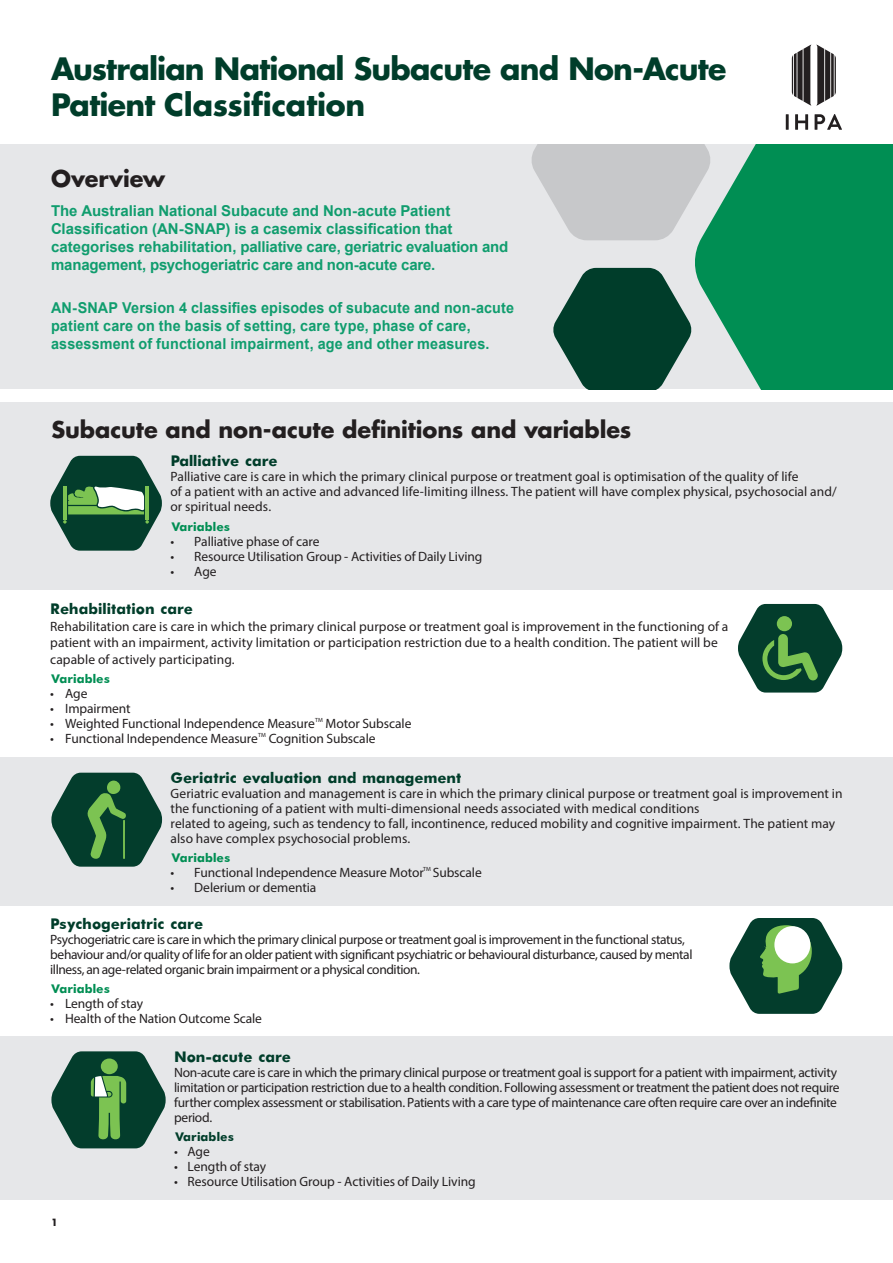
<style>
.page{position:relative;width:893px;height:1263px;background:#fff}
.page>*{position:absolute;margin:0;border:0;box-sizing:border-box;transform-origin:0 0}
.t1{font:700 30px/36px "Futura Std";letter-spacing:-.025em;color:#003d2a}
.t2{font:700 22.5px "Futura Std";letter-spacing:-.005em;color:#231f20}
.t3{font:700 16.5px "Futura";letter-spacing:-.005em;color:#003d2a}
.t4{font:700 15px/18px "Arial";color:#109d6e}
.t5{font:700 15px/18px "Arial";color:#109d6e;scale:.96 1}
.t6{font:13.5px/15px "Myriad Pro";letter-spacing:-.005em;color:#231f20}
.t7{font:13.5px/15px "Myriad Pro";letter-spacing:-.025em;color:#231f20}
.t8{font:13.5px/15px "Myriad Pro";letter-spacing:-.03em;color:#231f20}
.t9{font:700 13.5px "Futura";letter-spacing:.005em;color:#008e53}
.t10{font:700 13.5px "Futura";letter-spacing:.005em;color:#003d2a}
.t11{font:700 9.75px "Futura Std";color:#231f20}
.t12{font:6px "Myriad Pro";color:#231f20}
</style>
<div class="page">
<div style="left:0;top:1036px;width:893px;height:164px;background:#e6e7e9"></div>
<div style="left:0;top:757px;width:893px;height:149px;background:#e6e7e9"></div>
<div style="left:0;top:402px;width:893px;height:187px;background:#e6e7e9"></div>
<div style="left:0;top:145px;width:893px;height:244px;background:#e6e7e9"></div>
<svg style="left:695px;top:145px;width:198px;height:244px;background:#1c9965"></svg>
<svg style="left:553px;top:268px;width:139px;height:121px"></svg>
<svg style="left:531px;top:145px;width:180px;height:95px"></svg>
<hr style="left:786px;top:114px;width:3px;height:16px;background:#231f20">
<svg style="left:795px;top:114px;width:13px;height:16px"></svg>
<svg style="left:815px;top:114px;width:27px;height:16px"></svg>
<svg style="left:792px;top:45px;width:44px;height:61px"></svg>
<svg style="left:50px;top:456px;width:112px;height:95px"></svg>
<svg style="left:729px;top:918px;width:113px;height:96px"></svg>
<div style="left:780px;top:932px;width:24px;height:25px;background:#fff;border-radius:50%"></div>
<div style="left:774px;top:926px;width:36px;height:37px;border:12px solid #fff;border-radius:50%"></div>
<svg style="left:738px;top:604px;width:104px;height:88px"></svg>
<svg style="left:51px;top:773px;width:111px;height:94px"></svg>
<svg style="left:51px;top:1051px;width:115px;height:97px"></svg>
<h1 class="t1" style="left:51px;top:50px;width:677px">Australian National Subacute and Non-Acute<br>Patient Classification</h1>
<h2 class="t2" style="left:51px;top:164px;width:116px">Overview</h2>
<p class="t4" style="left:51px;top:202px;width:459px">The Australian National Subacute and Non-acute Patient Classification (AN-SNAP) is a casemix classification that categorises rehabilitation, palliative care, geriatric evaluation and management, psychogeriatric care and non-acute care.</p>
<p class="t5" style="left:51px;top:299px;width:484px">AN-SNAP Version 4 classifies episodes of subacute and non-acute patient care on the basis of setting, care type, phase of care, assessment of functional impairment, age and other measures.</p>
<h2 class="t2" style="left:51px;top:414px;width:581px">Subacute and non-acute definitions and variables</h2>
<p class="t3" style="left:170px;top:453px;width:109px">Palliative care</p>
<p class="t6" style="left:170px;top:469px;width:668px">Palliative care is care in which the primary clinical purpose or treatment goal is optimisation of the quality of life<br>of a patient with an active and advanced life-limiting illness. The patient will have complex physical, psychosocial and/ or spiritual needs.</p>
<p class="t9" style="left:170px;top:520px;width:61px">Variables</p>
<p class="t6" style="left:170px;top:533px;width:151px">• Palliative phase of care</p>
<p class="t6" style="left:170px;top:548px;width:314px">• Resource Utilisation Group - Activities of Daily Living</p>
<p class="t6" style="left:170px;top:563px;width:48px">• Age</p>
<p class="t3" style="left:50px;top:601px;width:144px">Rehabilitation care</p>
<p class="t6" style="left:50px;top:618px;width:680px;line-height:16.5px">Rehabilitation care is care in which the primary clinical purpose or treatment goal is improvement in the functioning of a patient with an impairment, activity limitation or participation restriction due to a health condition. The patient will be capable of actively participating.</p>
<p class="t9" style="left:50px;top:672px;width:61px">Variables</p>
<p class="t6" style="left:50px;top:686px;width:39px">• Age</p>
<p class="t6" style="left:50px;top:701px;width:82px">• Impairment</p>
<p class="t6" style="left:50px;top:716px;width:266px">• Weighted Functional Independence Measure</p>
<p class="t12" style="left:315px;top:716px;width:9px">TM</p>
<p class="t6" style="left:326px;top:716px;width:87px">Motor Subscale</p>
<p class="t6" style="left:50px;top:731px;width:209px">• Functional Independence Measure</p>
<p class="t12" style="left:258px;top:731px;width:9px">TM</p>
<p class="t6" style="left:269px;top:731px;width:108px">Cognition Subscale</p>
<p class="t3" style="left:171px;top:770px;width:293px">Geriatric evaluation and management</p>
<p class="t6" style="left:171px;top:786px;width:673px">Geriatric evaluation and management is care in which the primary clinical purpose or treatment goal is improvement in the functioning of a patient with multi-dimensional needs associated with medical conditions<br>related to ageing, such as tendency to fall, incontinence, reduced mobility and cognitive impairment. The patient may also have complex psychosocial problems.</p>
<p class="t9" style="left:171px;top:851px;width:61px">Variables</p>
<p class="t6" style="left:171px;top:865px;width:255px">• Functional Independence Measure Motor</p>
<p class="t12" style="left:423px;top:866px;width:9px">TM</p>
<p class="t6" style="left:433px;top:865px;width:51px">Subscale</p>
<p class="t6" style="left:171px;top:880px;width:147px">• Delerium or dementia</p>
<p class="t3" style="left:50px;top:915px;width:154px">Psychogeriatric care</p>
<p class="t8" style="left:50px;top:931px;width:644px">Psychogeriatric care is care in which the primary clinical purpose or treatment goal is improvement in the functional status, behaviour and/or quality of life for an older patient with significant psychiatric or behavioural disturbance, caused by mental illness, an age-related organic brain impairment or a physical condition.</p>
<p class="t9" style="left:50px;top:982px;width:61px">Variables</p>
<p class="t6" style="left:50px;top:995px;width:95px">• Length of stay</p>
<p class="t6" style="left:50px;top:1010px;width:213px">• Health of the Nation Outcome Scale</p>
<p class="t3" style="left:174px;top:1048px;width:119px">Non-acute care</p>
<p class="t7" style="left:174px;top:1065px;width:667px">Non-acute care is care in which the primary clinical purpose or treatment goal is support for a patient with impairment, activity limitation or participation restriction due to a health condition. Following assessment or treatment the patient does not require further complex assessment or stabilisation. Patients with a care type of maintenance care often require care over an indefinite period.</p>
<p class="t10" style="left:174px;top:1130px;width:61px">Variables</p>
<p class="t6" style="left:174px;top:1144px;width:37px">• Age</p>
<p class="t6" style="left:174px;top:1159px;width:93px">• Length of stay</p>
<p class="t6" style="left:174px;top:1174px;width:303px">• Resource Utilisation Group - Activities of Daily Living</p>
<p class="t11" style="left:51px;top:1216px;width:8px">1</p>
</div>
